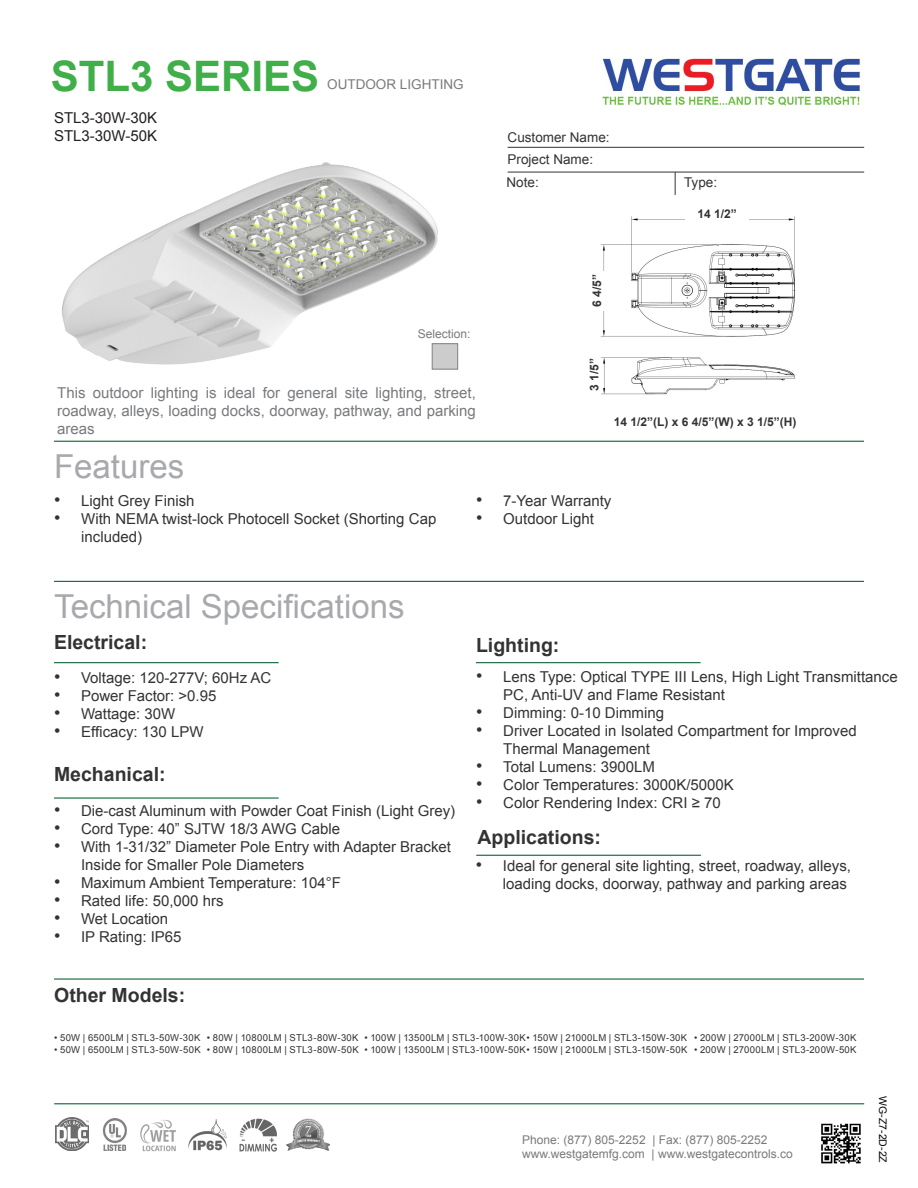
<style>
.page{position:relative;width:918px;height:1188px;background:#fff}
.page>*{position:absolute;margin:0;border:0;box-sizing:border-box;transform-origin:0 0}
.t1{font:700 42px "Arial";color:#40ae49}
.t2{font:33px "Arial";color:#a8a9ad}
.t3{font:700 19.5px "Arial";color:#333}
.t4{font:15px/18px "Arial";color:#333}
.t5{font:15px/18px "Arial";color:#323332}
.t6{font:15px/18px "Arial";color:#787a7d;text-align:justify}
.t7{font:15px "Arial";color:#231f20}
.t8{font:13.5px "Arial";color:#333}
.t9{font:13.5px "Arial";color:#787a7d}
.t10{font:12px "Arial";color:#787a7d}
.t11{font:700 12px "Arial";color:#333}
.t12{font:10.5px "Arial";color:#040503}
.t13{font:9.45px "Arial";letter-spacing:.025em;color:#333}
.s1{font-size:18px}
.s2{color:#323332}
</style>
<div class="page">
<img style="left:61px;top:162px;width:388px;height:208px">
<hr style="left:54px;top:441px;width:810px;height:1px;background:#0d6736">
<hr style="left:508px;top:147px;width:356px;height:1px;background:#333">
<svg style="left:675px;top:173px;width:1px;height:22px"></svg>
<hr style="left:508px;top:172px;width:356px;height:1px;background:#333">
<hr style="left:54px;top:581px;width:810px;height:1px;background:#0d6736">
<hr style="left:54px;top:662px;width:225px;height:1px;background:#0d6736">
<hr style="left:476px;top:662px;width:225px;height:1px;background:#0d6736">
<hr style="left:54px;top:797px;width:225px;height:2px;background:#0d6736">
<img style="left:602px;top:58px;width:258px;height:48px">
<hr style="left:54px;top:1103px;width:810px;height:1px;background:#0d6736">
<img style="left:821px;top:1123px;width:40px;height:41px">
<hr style="left:476px;top:855px;width:225px;height:1px;background:#0d6736">
<hr style="left:54px;top:978px;width:810px;height:2px;background:#0d6736">
<div style="left:432px;top:343px;width:26px;height:26px;background:#ccc;border:1px solid #7f7f7f"></div>
<img style="left:600px;top:216px;width:196px;height:179px">
<div style="left:685px;top:210px;width:64px;height:14px;background:#fff"></div>
<div style="left:592px;top:271px;width:13px;height:39px;background:#fff"></div>
<div style="left:590px;top:358px;width:12px;height:33px;background:#fff"></div>
<img style="left:239px;top:1118px;width:38px;height:34px">
<img style="left:189px;top:1119px;width:38px;height:32px">
<img style="left:55px;top:1118px;width:33px;height:32px">
<img style="left:103px;top:1119px;width:24px;height:32px">
<img style="left:287px;top:1118px;width:43px;height:33px">
<img style="left:140px;top:1120px;width:36px;height:32px">
<p class="t1" style="left:51px;top:48px;width:270px">STL3 SERIES</p>
<p class="t7" style="left:54px;top:107px;width:105px">STL3-30W-30K</p>
<p class="t7" style="left:54px;top:125px;width:105px">STL3-30W-50K</p>
<p class="t9" style="left:327px;top:75px;width:138px">OUTDOOR LIGHTING</p>
<p class="t10" style="left:418px;top:326px;width:54px">Selection:</p>
<p class="t6" style="left:57px;top:383px;width:420px">This outdoor lighting is ideal for general site lighting, street, roadway, alleys, loading docks, doorway, pathway, and parking areas</p>
<p class="t2" style="left:54px;top:444px;width:132px">Features</p>
<p class="t8" style="left:508px;top:128px;width:104px">Customer Name:</p>
<p class="t8" style="left:508px;top:150px;width:87px">Project Name:</p>
<p class="t8" style="left:507px;top:173px;width:34px">Note:</p>
<p class="t8" style="left:684px;top:173px;width:35px">Type:</p>
<p class="t11" style="left:697px;top:206px;width:41px">14 1/2”</p>
<p class="t11" style="left:589px;top:307px;width:34px;rotate:-90deg">6 4/5”</p>
<p class="t11" style="left:586px;top:391px;width:34px;rotate:-90deg">3 1/5”</p>
<p class="t11" style="left:614px;top:413px;width:184px">14 1/2”(L) x 6 4/5”(W) x 3 1/5”(H)</p>
<p class="t5" style="left:54px;top:491px;width:142px"><span class="s1">•</span> Light Grey Finish</p>
<p class="t4" style="left:81px;top:509px;width:357px;text-indent:-27px"><span class="s1">•</span> With NEMA twist-lock Photocell Socket (Shorting Cap included)</p>
<p class="t2" style="left:54px;top:585px;width:352px">Technical Specifications</p>
<p class="t3" style="left:54px;top:629px;width:95px">Electrical:</p>
<p class="t4" style="left:54px;top:669px;width:219px"><span class="s1">•</span> Voltage: 120-277V; 60Hz AC</p>
<p class="t4" style="left:54px;top:687px;width:164px"><span class="s1">•</span> Power Factor: &gt;0.95</p>
<p class="t4" style="left:54px;top:705px;width:123px"><span class="s1">•</span> Wattage: 30W</p>
<p class="t4" style="left:54px;top:723px;width:151px"><span class="s1">•</span> Efficacy: 130 LPW</p>
<p class="t3" style="left:54px;top:762px;width:113px">Mechanical:</p>
<p class="t4" style="left:54px;top:802px;width:403px"><span class="s1">•</span> Die-cast Aluminum with Powder Coat Finish (Light Grey)</p>
<p class="t4" style="left:54px;top:820px;width:288px"><span class="s1">•</span> Cord Type: 40” SJTW 18/3 AWG Cable</p>
<p class="t4" style="left:81px;top:838px;width:372px;text-indent:-27px"><span class="s1">•</span> With 1-31/32” Diameter Pole Entry with Adapter Bracket<br>Inside for Smaller Pole Diameters</p>
<p class="t4" style="left:54px;top:874px;width:288px"><span class="s1">•</span> Maximum Ambient Temperature: 104°F</p>
<p class="t4" style="left:54px;top:892px;width:171px"><span class="s1">•</span> Rated life: 50,000 hrs</p>
<p class="t4" style="left:54px;top:910px;width:116px"><span class="s1">•</span> Wet Location</p>
<p class="t5" style="left:54px;top:928px;width:129px"><span class="s1">•</span> IP Rating: IP65</p>
<p class="t4" style="left:476px;top:491px;width:137px"><span class="s1">•</span> 7-Year Warranty</p>
<p class="t4" style="left:476px;top:509px;width:119px"><span class="s1">•</span> Outdoor Light</p>
<p class="t3" style="left:476px;top:632px;width:85px">Lighting:</p>
<p class="t5" style="left:503px;top:668px;width:396px;text-indent:-27px"><span class="s1">•</span> Lens Type: Optical TYPE III Lens, High Light Transmittance<br>PC, Anti-UV and Flame Resistant</p>
<p class="t5" style="left:476px;top:704px;width:189px"><span class="s1">•</span> Dimming: 0-10 Dimming</p>
<p class="t5" style="left:503px;top:722px;width:355px;text-indent:-27px"><span class="s1">•</span> Driver Located in Isolated Compartment for Improved<br>Thermal Management</p>
<p class="t5" style="left:476px;top:758px;width:180px"><span class="s1">•</span> Total Lumens: 3900LM</p>
<p class="t5" style="left:476px;top:776px;width:259px"><span class="s1">•</span> Color Temperatures: 3000K/5000K</p>
<p class="t5" style="left:476px;top:794px;width:246px"><span class="s1">•</span> Color Rendering Index: CRI ≥ 70</p>
<p class="t3" style="left:478px;top:824px;width:125px">Applications:</p>
<p class="t4" style="left:476px;top:857px;width:377px;text-align:right"><span class="s1">•</span> Ideal for general site lighting, street, roadway, alleys, loading docks, doorway, pathway and parking areas</p>
<p class="t3" style="left:54px;top:982px;width:133px">Other Models:</p>
<p class="t13" style="left:54px;top:1032px;width:148px">• 50W | <span class="s2">6500LM</span> | STL3-50W-30K</p>
<p class="t13" style="left:54px;top:1043px;width:148px">• 50W | <span class="s2">6500LM</span> | STL3-50W-50K</p>
<p class="t13" style="left:207px;top:1032px;width:153px">• 80W | <span class="s2">10800LM</span> | STL3-80W-30K</p>
<p class="t13" style="left:207px;top:1043px;width:153px">• 80W | <span class="s2">10800LM</span> | STL3-80W-50K</p>
<p class="t13" style="left:364px;top:1032px;width:324px">• 100W | <span class="s2">13500LM</span> | STL3-100W-30K• 150W | <span class="s2">21000LM</span> | STL3-150W-30K</p>
<p class="t13" style="left:364px;top:1043px;width:324px">• 100W | <span class="s2">13500LM</span> | STL3-100W-50K• 150W | <span class="s2">21000LM</span> | STL3-150W-50K</p>
<p class="t13" style="left:694px;top:1032px;width:164px">• 200W | <span class="s2">27000LM</span> | STL3-200W-30K</p>
<p class="t13" style="left:694px;top:1043px;width:164px">• 200W | <span class="s2">27000LM</span> | STL3-200W-50K</p>
<p class="t10" style="left:522px;top:1132px;width:247px">Phone: (877) 805-2252 | Fax: (877) 805-2252</p>
<p class="t10" style="left:522px;top:1146px;width:272px">www.westgatemfg.com | www.westgatecontrols.co</p>
<p class="t12" style="left:890px;top:1096px;width:68px;rotate:90deg">WG-Z7-2D-2Z</p>
</div>
